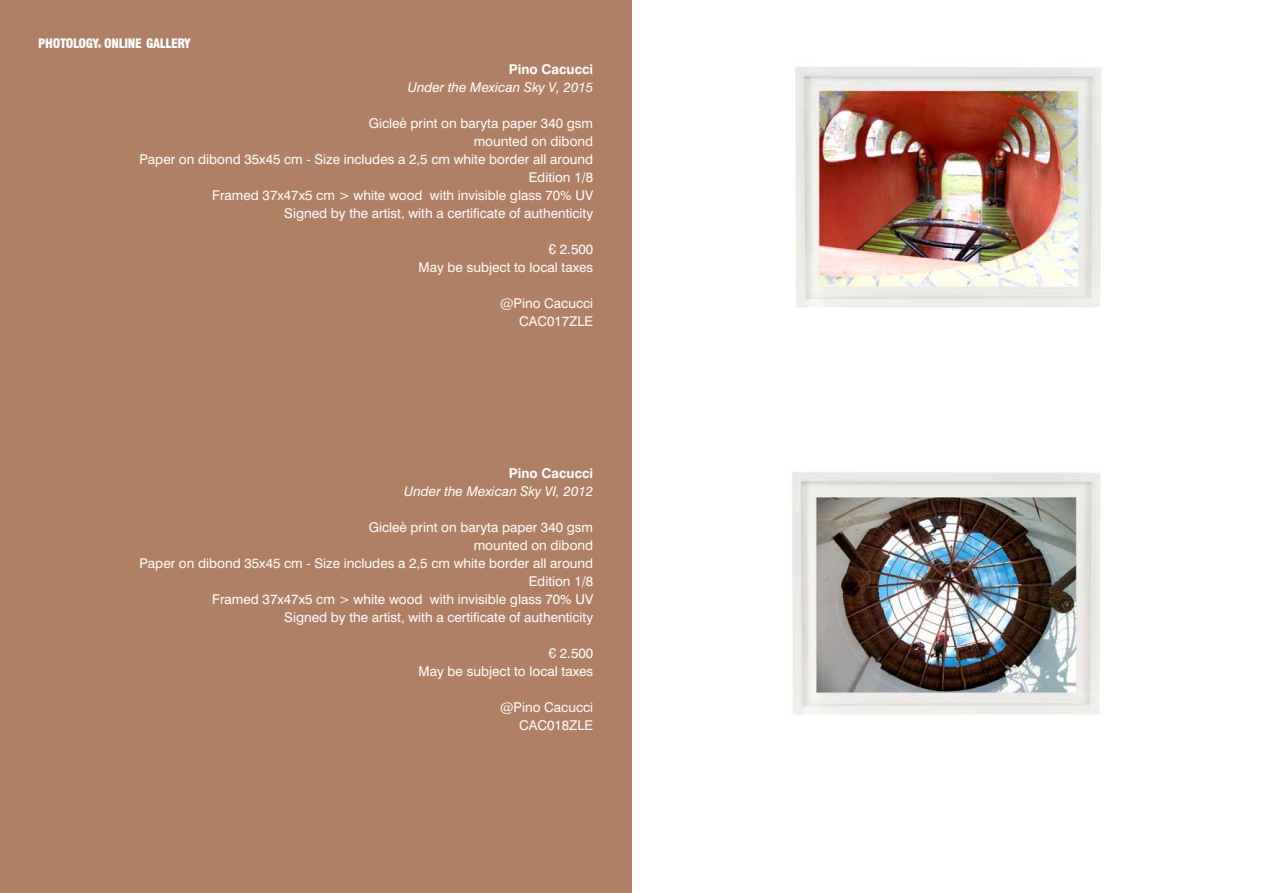
<style>
.page{position:relative;width:1263px;height:893px;background:#fff}
.page>*{position:absolute;margin:0;border:0;box-sizing:border-box;transform-origin:0 0}
.t1{font:13.5px/18px "Swis 721 BT Regular 2";color:#fff;text-align:right}
.t2{font:13.5px "Swis 721 BT Regular 3";color:#fff}
.t3{font:700 13.5px "Swiss 721 BT";color:#fff}
.t4{font:900 condensed 12.75px "Swiss 721 BT";letter-spacing:-.025em;color:#fff}
.t5{font:900 condensed 5.4px "Swiss 721 BT";color:#fff}
</style>
<div class="page">
<div style="left:0;top:0;width:631px;height:893px;background:#af7f66"></div>
<img style="left:792px;top:472px;width:309px;height:243px">
<img style="left:795px;top:66px;width:306px;height:241px">
<p class="t4" style="left:38px;top:36px;width:154px">PHOTOLOGY ONLINE GALLERY</p>
<p class="t5" style="left:97px;top:43px;width:6px">®</p>
<p class="t3" style="left:509px;top:61px;width:86px">Pino Cacucci</p>
<p class="t2" style="left:408px;top:79px;width:187px">Under the Mexican Sky V, 2015</p>
<p class="t1" style="left:139px;top:114px;width:455px">Gicleè print on baryta paper 340 gsm<br>mounted on dibond<br>Paper on dibond 35x45 cm - Size includes a 2,5 cm white border all around Edition 1/8<br>Framed 37x47x5 cm &gt; white wood with invisible glass 70% UV<br>Signed by the artist, with a certificate of authenticity</p>
<p class="t1" style="left:418px;top:240px;width:176px">€ 2.500<br>May be subject to local taxes</p>
<p class="t1" style="left:500px;top:294px;width:95px">@Pino Cacucci<br>CAC017ZLE</p>
<p class="t3" style="left:509px;top:465px;width:86px">Pino Cacucci</p>
<p class="t2" style="left:404px;top:483px;width:190px">Under the Mexican Sky VI, 2012</p>
<p class="t1" style="left:139px;top:518px;width:455px">Gicleè print on baryta paper 340 gsm<br>mounted on dibond<br>Paper on dibond 35x45 cm - Size includes a 2,5 cm white border all around Edition 1/8<br>Framed 37x47x5 cm &gt; white wood with invisible glass 70% UV<br>Signed by the artist, with a certificate of authenticity</p>
<p class="t1" style="left:418px;top:644px;width:176px">€ 2.500<br>May be subject to local taxes</p>
<p class="t1" style="left:500px;top:698px;width:95px">@Pino Cacucci<br>CAC018ZLE</p>
</div>
